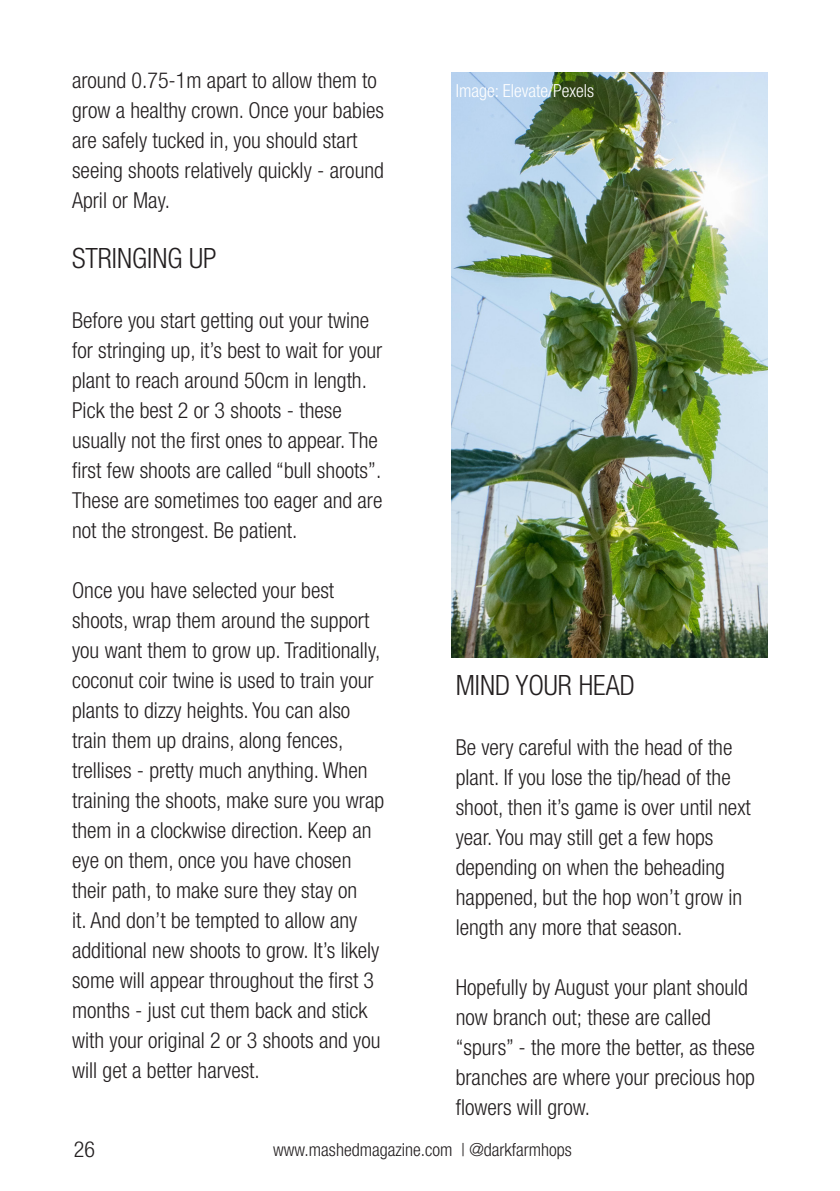
<style>
.page{position:relative;width:840px;height:1191px;background:#fff}
.page>*{position:absolute;margin:0;border:0;box-sizing:border-box;transform-origin:0 0}
.t1{font:300 condensed 28px "Helvetica Neue LT Com";color:#231f20}
.t2{font:300 condensed 22px/30px "Helvetica Neue LT Com";color:#231f20}
.t3{font:300 condensed 18px "Helvetica Neue LT Com";color:#231f20}
.t4{font:300 condensed 18px "Helvetica Neue LT Com";color:#fff}
</style>
<div class="page">
<img style="left:451px;top:72px;width:316px;height:586px">
<p class="t2" style="left:72px;top:65px;width:313px">around 0.75-1m apart to allow them to grow a healthy crown. Once your babies are safely tucked in, you should start seeing shoots relatively quickly - around April or May.</p>
<p class="t1" style="left:72px;top:242px;width:146px">STRINGING UP</p>
<p class="t2" style="left:72px;top:305px;width:312px">Before you start getting out your twine for stringing up, it’s best to wait for your plant to reach around 50cm in length.<br>Pick the best 2 or 3 shoots - these usually not the first ones to appear. The first few shoots are called “bull shoots’’.<br>These are sometimes too eager and are not the strongest. Be patient.</p>
<p class="t2" style="left:72px;top:575px;width:313px">Once you have selected your best shoots, wrap them around the support you want them to grow up. Traditionally, coconut coir twine is used to train your plants to dizzy heights. You can also train them up drains, along fences, trellises - pretty much anything. When training the shoots, make sure you wrap them in a clockwise direction. Keep an eye on them, once you have chosen their path, to make sure they stay on<br>it. And don’t be tempted to allow any additional new shoots to grow. It’s likely some will appear throughout the first 3 months - just cut them back and stick with your original 2 or 3 shoots and you will get a better harvest.</p>
<p class="t4" style="left:455px;top:80px;width:140px">Image: Elevate/Pexels</p>
<p class="t1" style="left:455px;top:669px;width:180px">MIND YOUR HEAD</p>
<p class="t2" style="left:455px;top:732px;width:296px">Be very careful with the head of the plant. If you lose the tip/head of the shoot, then it’s game is over until next year. You may still get a few hops depending on when the beheading happened, but the hop won’t grow in length any more that season.</p>
<p class="t2" style="left:455px;top:972px;width:300px">Hopefully by August your plant should now branch out; these are called “spurs” - the more the better, as these branches are where your precious hop flowers will grow.</p>
<p class="t2" style="left:74px;top:1134px;width:23px">26</p>
<p class="t3" style="left:273px;top:1139px;width:300px">www.mashedmagazine.com | @darkfarmhops</p>
</div>
